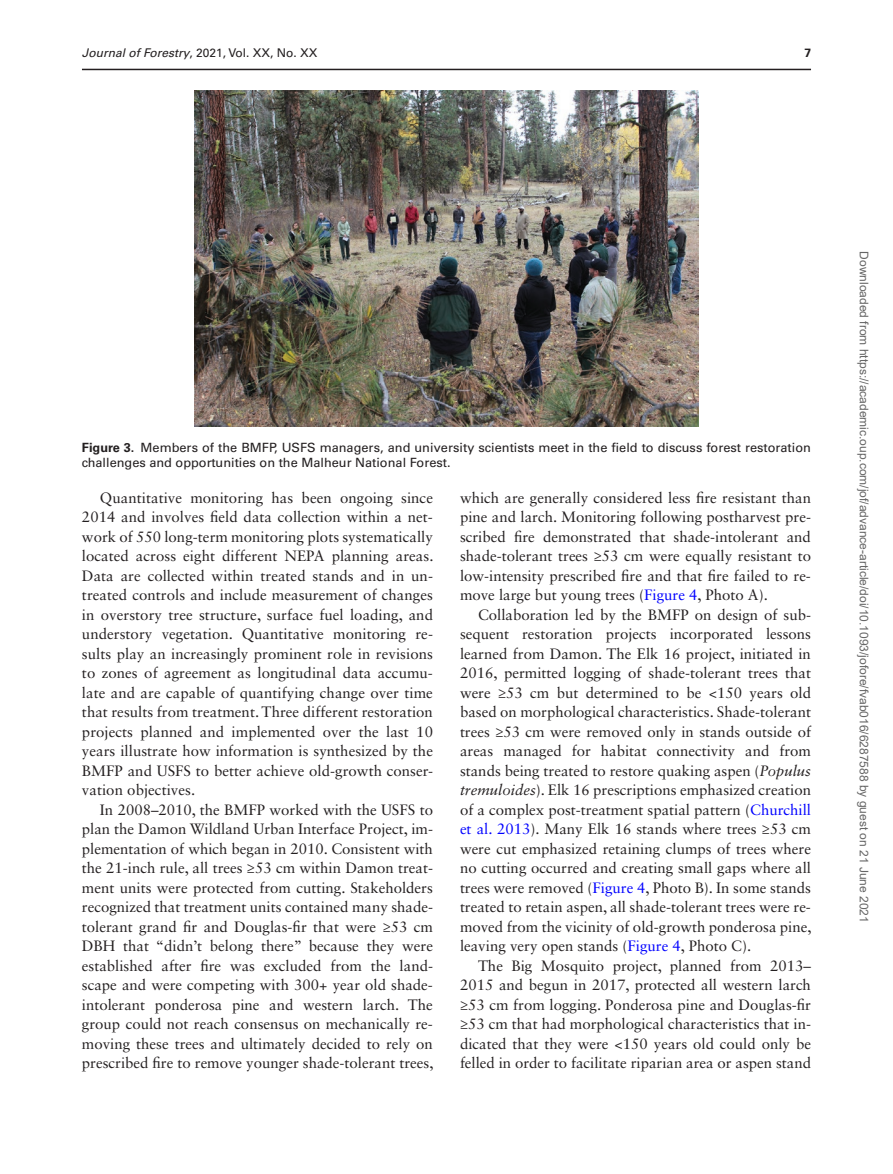
<style>
.page{position:relative;width:893px;height:1174px;background:#fff}
.page>*{position:absolute;margin:0;border:0;box-sizing:border-box;transform-origin:0 0}
.t1{font:15px/19.5px "Sabon LT Std";color:#231f20;text-align:justify}
.t2{font:12.75px/15.8px "Univers LT Std";color:#231f20}
.t3{font:12px "Arial";color:#666}
.t4{font:12px "Univers LT Std";color:#231f20}
.t5{font:700 12px "Univers LT Std";color:#231f20}
.s1{font-style:italic}
.s2{font-weight:700}
.s3{color:#00f}
</style>
<div class="page">
<hr style="left:82px;top:69px;width:729px;height:1px;background:#231f20">
<img style="left:194px;top:90px;width:504px;height:336px">
<p class="t4" style="left:82px;top:45px;width:237px"><span class="s1">Journal of Forestry</span>, 2021, Vol. XX, No. XX</p>
<p class="t5" style="left:804px;top:45px;width:8px">7</p>
<p class="t2" style="left:82px;top:439px;width:730px"><span class="s2">Figure 3.</span> Members of the BMFP, USFS managers, and university scientists meet in the field to discuss forest restoration challenges and opportunities on the Malheur National Forest.</p>
<p class="t1" style="left:82px;top:487px;width:353px;text-indent:18px">Quantitative monitoring has been ongoing since 2014 and involves field data collection within a net&shy;work of 550 long-term monitoring plots systematically located across eight different NEPA planning areas.<br>Data are collected within treated stands and in un&shy;treated controls and include measurement of changes in overstory tree structure, surface fuel loading, and understory vegetation. Quantitative monitoring re&shy;sults play an increasingly prominent role in revisions to zones of agreement as longitudinal data accumu&shy;late and are capable of quantifying change over time that results from treatment. Three different restoration projects planned and implemented over the last 10 years illustrate how information is synthesized by the BMFP and USFS to better achieve old-growth conser&shy;vation objectives.</p>
<p class="t1" style="left:82px;top:799px;width:353px;text-indent:18px">In 2008–2010, the BMFP worked with the USFS to plan the Damon Wildland Urban Interface Project, im&shy;plementation of which began in 2010. Consistent with the 21-inch rule, all trees ≥53 cm within Damon treat&shy;ment units were protected from cutting. Stakeholders recognized that treatment units contained many shade&shy;tolerant grand fir and Douglas-fir that were ≥53 cm DBH that “didn’t belong there” because they were established after fire was excluded from the land&shy;scape and were competing with 300+ year old shade&shy;intolerant ponderosa pine and western larch. The group could not reach consensus on mechanically re&shy;moving these trees and ultimately decided to rely on prescribed fire to remove younger shade-tolerant trees,</p>
<p class="t1" style="left:460px;top:487px;width:352px">which are generally considered less fire resistant than pine and larch. Monitoring following postharvest pre&shy;scribed fire demonstrated that shade-intolerant and shade-tolerant trees ≥53 cm were equally resistant to low-intensity prescribed fire and that fire failed to re&shy;move large but young trees (<span class="s3">Figure 4</span>, Photo A).</p>
<p class="t1" style="left:460px;top:604px;width:353px;text-indent:18px">Collaboration led by the BMFP on design of sub&shy;sequent restoration projects incorporated lessons learned from Damon. The Elk 16 project, initiated in 2016, permitted logging of shade-tolerant trees that were ≥53 cm but determined to be &lt;150 years old based on morphological characteristics. Shade-tolerant trees ≥53 cm were removed only in stands outside of areas managed for habitat connectivity and from stands being treated to restore quaking aspen (<span class="s1">Populus tremuloides</span>). Elk 16 prescriptions emphasized creation of a complex post-treatment spatial pattern (<span class="s3">Churchill et al. 2013</span>). Many Elk 16 stands where trees ≥53 cm were cut emphasized retaining clumps of trees where no cutting occurred and creating small gaps where all trees were removed (<span class="s3">Figure 4</span>, Photo B). In some stands treated to retain aspen, all shade-tolerant trees were re&shy;moved from the vicinity of old-growth ponderosa pine, leaving very open stands (<span class="s3">Figure 4</span>, Photo C).</p>
<p class="t1" style="left:460px;top:955px;width:353px;text-indent:18px">The Big Mosquito project, planned from 2013– 2015 and begun in 2017, protected all western larch ≥53 cm from logging. Ponderosa pine and Douglas-fir ≥53 cm that had morphological characteristics that in&shy;dicated that they were &lt;150 years old could only be felled in order to facilitate riparian area or aspen stand</p>
<p class="t3" style="left:868px;top:251px;width:673px;rotate:90deg">Downloaded from https://academic.oup.com/jof/advance-article/doi/10.1093/jofore/fvab016/6287588 by guest on 21 June 2021</p>
</div>
